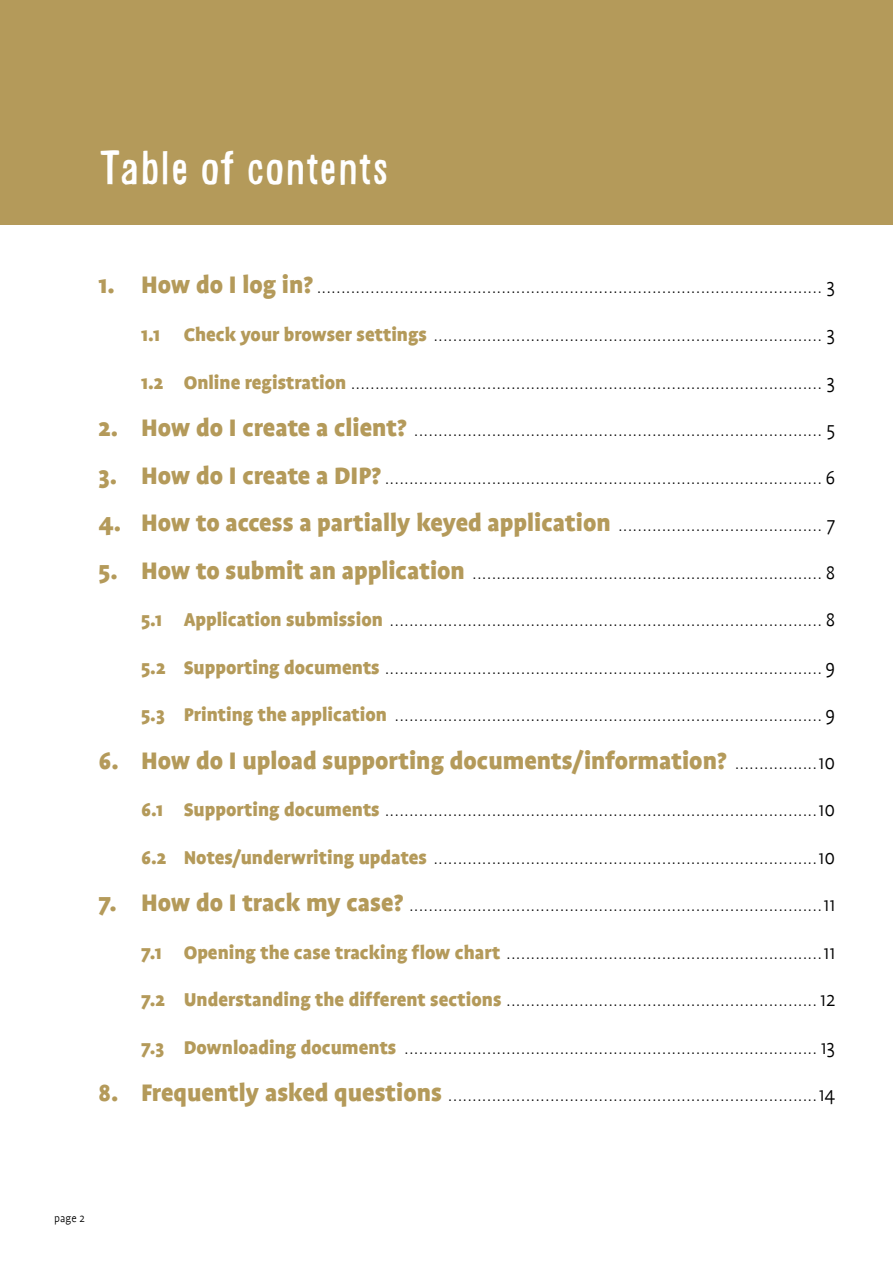
<style>
.page{position:relative;width:893px;height:1263px;background:#fff}
.page>*{position:absolute;margin:0;border:0;box-sizing:border-box;transform-origin:0 0}
.t1{font:45px "Alsina Ultrajada";color:#fff}
.t2{font:900 27px "Profile";color:#b49a5a}
.t3{font:300 15px "Profile";color:#000}
.t4{font:300 12px "Profile";color:#000}
.s1{font-weight:900;font-size:27px;color:#b49a5a}
.s2{font-size:21px}
.s3{font-weight:900;font-size:21px;color:#b49a5a}
.s4{font-weight:300;font-size:15px;color:#000}
.s5{font-weight:300;font-size:21px;color:#000}
</style>
<div class="page">
<div style="left:0;top:0;width:893px;height:225px;background:#b49a5a"></div>
<h1 class="t1" style="left:100px;top:135px;width:290px">Table of contents</h1>
<p class="t3" style="left:99px;top:281px;width:738px"><span class="s1">1. How do I log in?</span> ........................................................................................................ <span class="s2">3</span></p>
<p class="t3" style="left:141px;top:329px;width:695px"><span class="s3">1.1 Check your browser settings</span> ................................................................................ <span class="s2">3</span></p>
<p class="t3" style="left:141px;top:376px;width:695px"><span class="s3">1.2 Online registration</span> ................................................................................................. <span class="s2">3</span></p>
<p class="t3" style="left:99px;top:424px;width:738px"><span class="s1">2. How do I create a client?</span> .................................................................................... <span class="s2">5</span></p>
<p class="t3" style="left:99px;top:471px;width:738px"><span class="s1">3. How do I create a DIP?</span> .......................................................................................... <span class="s2">6</span></p>
<p class="t3" style="left:99px;top:519px;width:738px"><span class="s1">4. How to access a partially keyed application</span> .......................................... <span class="s2">7</span></p>
<p class="t3" style="left:99px;top:566px;width:738px"><span class="s1">5. How to submit an application</span> ........................................................................ <span class="s2">8</span></p>
<p class="t3" style="left:141px;top:614px;width:695px"><span class="s3">5.1 Application submission</span> ......................................................................................... <span class="s2">8</span></p>
<p class="t3" style="left:141px;top:661px;width:695px"><span class="s3">5.2 Supporting documents</span> .......................................................................................... <span class="s2">9</span></p>
<p class="t3" style="left:141px;top:709px;width:695px"><span class="s3">5.3 Printing the application</span> ........................................................................................ <span class="s2">9</span></p>
<h2 class="t2" style="left:99px;top:745px;width:738px">6. How do I upload supporting documents/information? <span class="s4">.................</span><span class="s5">10</span></h2>
<p class="t3" style="left:141px;top:804px;width:695px"><span class="s3">6.1 Supporting documents</span> .........................................................................................<span class="s2">10</span></p>
<p class="t3" style="left:141px;top:851px;width:695px"><span class="s3">6.2 Notes/underwriting updates</span> ...............................................................................<span class="s2">10</span></p>
<p class="t3" style="left:99px;top:899px;width:738px"><span class="s1">7. How do I track my case?</span> .....................................................................................<span class="s2">11</span></p>
<p class="t3" style="left:141px;top:946px;width:695px"><span class="s3">7.1 Opening the case tracking flow chart</span> .................................................................<span class="s2">11</span></p>
<p class="t3" style="left:141px;top:994px;width:695px"><span class="s3">7.2 Understanding the different sections</span> ................................................................ <span class="s2">12</span></p>
<p class="t3" style="left:141px;top:1041px;width:695px"><span class="s3">7.3 Downloading documents</span> ..................................................................................... <span class="s2">13</span></p>
<p class="t3" style="left:99px;top:1089px;width:738px"><span class="s1">8. Frequently asked questions</span> ............................................................................<span class="s2">14</span></p>
<p class="t4" style="left:54px;top:1212px;width:32px">page 2</p>
</div>
